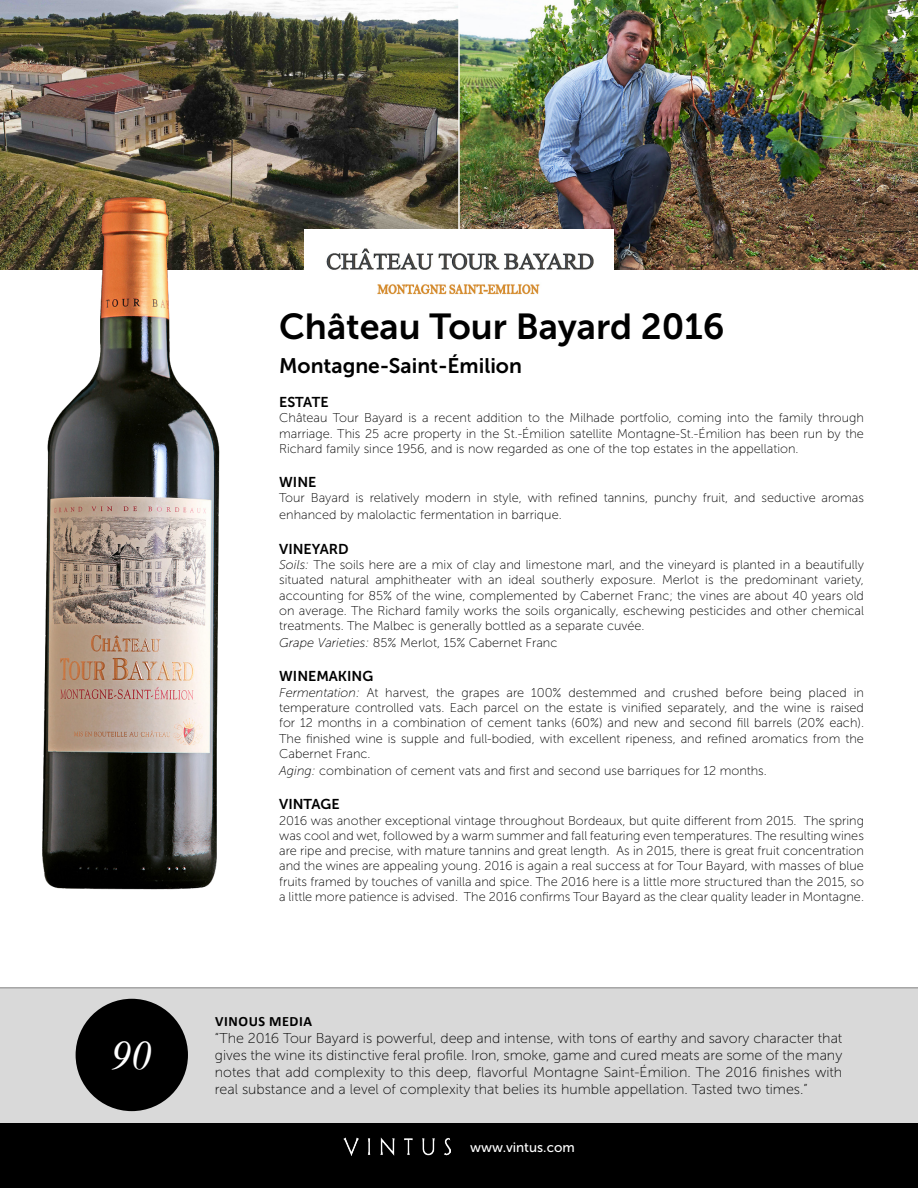
<style>
.page{position:relative;width:918px;height:1188px;background:#fff}
.page>*{position:absolute;margin:0;border:0;box-sizing:border-box;transform-origin:0 0}
.t1{font:italic 40.5px "Times New Roman";color:#fff}
.t2{font:36px "Museo Sans 700";color:#000}
.t3{font:21px "Museo Sans 700";color:#000}
.t4{font:14.25px/17.1px "Museo Sans 100";color:#000;text-align:justify}
.t5{font:14.25px "Museo Sans 700";color:#000}
.t6{font:700 14.25px "Calibri";letter-spacing:.04em;color:#000}
.t7{font:13.5px "Museo Sans 500";color:#fff}
.t8{font:12.75px/15.3px "Museo Sans 100";color:#000;text-align:justify}
.s1{font-style:italic}
</style>
<div class="page">
<img style="left:0;top:0;width:918px;height:270px">
<hr style="left:458px;top:0;width:2px;height:270px;background:#fff">
<div style="left:304px;top:229px;width:310px;height:83px;background:#fff"></div>
<img style="left:326px;top:248px;width:268px;height:47px">
<div style="left:0;top:1123px;width:918px;height:65px;background:#000"></div>
<img style="left:343px;top:1138px;width:108px;height:18px">
<div style="left:0;top:988px;width:918px;height:135px;background:#d9d9d9"></div>
<hr style="left:0;top:987px;width:918px;height:1px;background:#7e7e7e">
<img style="left:42px;top:193px;width:180px;height:697px">
<div style="left:76px;top:999px;width:112px;height:112px;background:#000;border-radius:50%"></div>
<h1 class="t1" style="left:111px;top:1028px;width:42px">90</h1>
<h2 class="t2" style="left:279px;top:306px;width:447px">Château Tour Bayard 2016</h2>
<h3 class="t3" style="left:279px;top:354px;width:244px">Montagne-Saint-Émilion</h3>
<p class="t5" style="left:279px;top:394px;width:51px">ESTATE</p>
<p class="t8" style="left:279px;top:410px;width:586px">Château Tour Bayard is a recent addition to the Milhade portfolio, coming into the family through marriage. This 25 acre property in the St.-Émilion satellite Montagne-St.-Émilion has been run by the Richard family since 1956, and is now regarded as one of the top estates in the appellation.</p>
<p class="t5" style="left:279px;top:474px;width:39px">WINE</p>
<p class="t8" style="left:279px;top:490px;width:586px;line-height:17.1px">Tour Bayard is relatively modern in style, with refined tannins, punchy fruit, and seductive aromas enhanced by malolactic fermentation in barrique.</p>
<p class="t5" style="left:279px;top:541px;width:71px">VINEYARD</p>
<p class="t8" style="left:279px;top:557px;width:586px"><span class="s1">Soils:</span> The soils here are a mix of clay and limestone marl, and the vineyard is planted in a beautifully situated natural amphitheater with an ideal southerly exposure. Merlot is the predominant variety, accounting for 85% of the wine, complemented by Cabernet Franc; the vines are about 40 years old on average. The Richard family works the soils organically, eschewing pesticides and other chemical treatments. The Malbec is generally bottled as a separate cuvée.</p>
<p class="t8" style="left:279px;top:635px;width:280px"><span class="s1">Grape Varieties:</span> 85% Merlot, 15% Cabernet Franc</p>
<p class="t5" style="left:279px;top:669px;width:96px">WINEMAKING</p>
<p class="t8" style="left:279px;top:685px;width:586px"><span class="s1">Fermentation:</span> At harvest, the grapes are 100% destemmed and crushed before being placed in temperature controlled vats. Each parcel on the estate is vinified separately, and the wine is raised for 12 months in a combination of cement tanks (60%) and new and second fill barrels (20% each).<br>The finished wine is supple and full-bodied, with excellent ripeness, and refined aromatics from the Cabernet Franc.</p>
<p class="t8" style="left:279px;top:763px;width:489px"><span class="s1">Aging:</span> combination of cement vats and first and second use barriques for 12 months.</p>
<p class="t5" style="left:279px;top:796px;width:62px">VINTAGE</p>
<p class="t8" style="left:279px;top:813px;width:586px">2016 was another exceptional vintage throughout Bordeaux, but quite different from 2015. The spring was cool and wet, followed by a warm summer and fall featuring even temperatures. The resulting wines are ripe and precise, with mature tannins and great length. As in 2015, there is great fruit concentration and the wines are appealing young. 2016 is again a real success at for Tour Bayard, with masses of blue fruits framed by touches of vanilla and spice. The 2016 here is a little more structured than the 2015, so a little more patience is advised. The 2016 confirms Tour Bayard as the clear quality leader in Montagne.</p>
<p class="t6" style="left:215px;top:1011px;width:98px">VINOUS MEDIA</p>
<p class="t4" style="left:215px;top:1030px;width:629px">“The 2016 Tour Bayard is powerful, deep and intense, with tons of earthy and savory character that gives the wine its distinctive feral profile. Iron, smoke, game and cured meats are some of the many notes that add complexity to this deep, flavorful Montagne Saint-Émilion. The 2016 finishes with real substance and a level of complexity that belies its humble appellation. Tasted two times.”</p>
<p class="t7" style="left:470px;top:1140px;width:106px">www.vintus.com</p>
</div>
